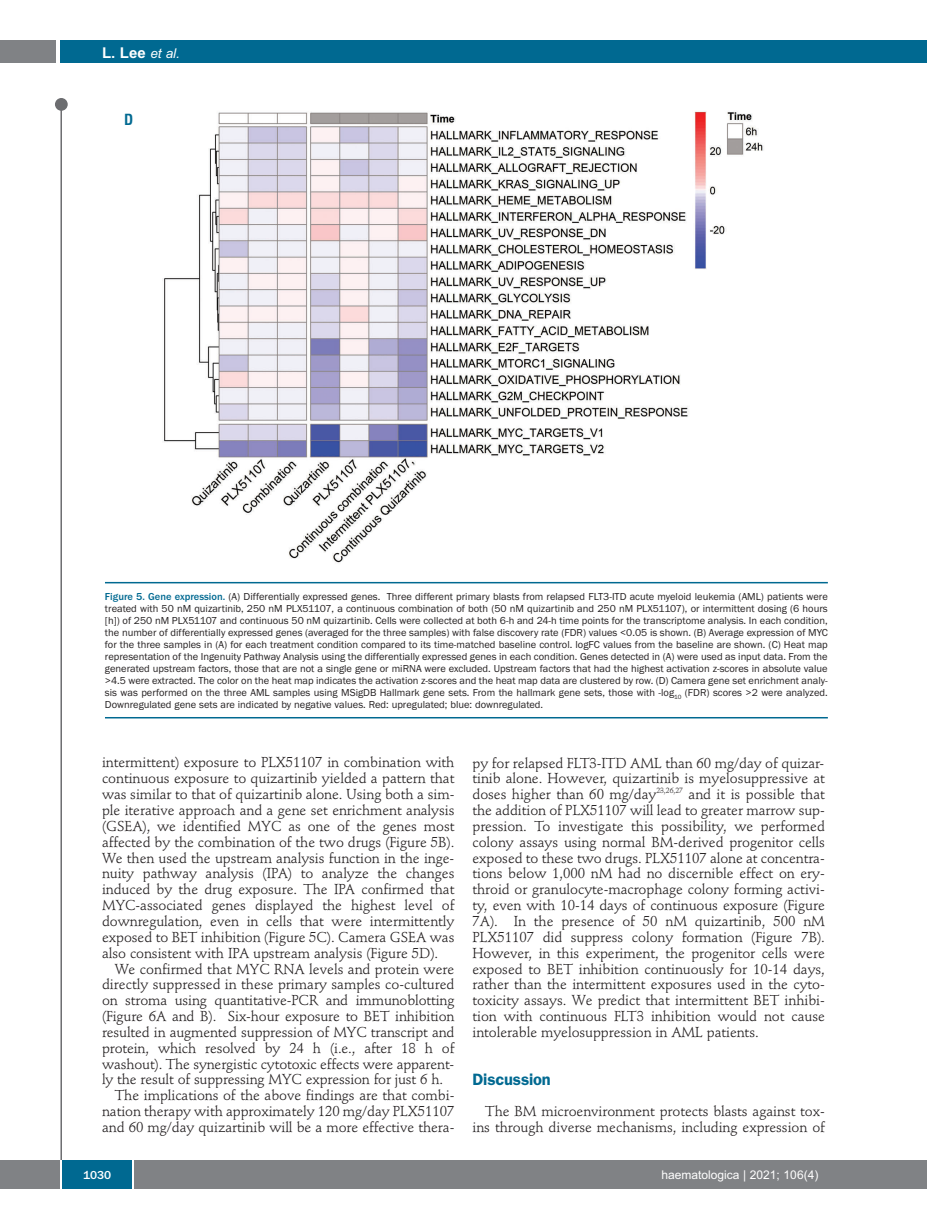
<style>
.page{position:relative;width:927px;height:1225px;background:#fff}
.page>*{position:absolute;margin:0;border:0;box-sizing:border-box;transform-origin:0 0}
.t1{font:600 16.5px "Franklin Gothic";letter-spacing:-.01em;color:#006991}
.t2{font:700 15px "Arial";color:#fff}
.t3{font:700 condensed 15px "Helvetica";color:#006991}
.t4{font:14.25px/15.9px "Stempel Schneidler";letter-spacing:-.005em;color:#231f20;text-align:justify}
.t5{font:12px "Arial";color:#fff}
.t6{font:500 12px "Franklin Gothic";color:#fff}
.t7{font:10.5px/12px "Franklin Gothic";color:#231f20;text-align:justify}
.s1{font-weight:400;font-style:italic;font-size:13.5px}
.s2{font-weight:500;color:#006991}
</style>
<div class="page">
<div style="left:911px;top:40px;width:16px;height:22px;background:#006991"></div>
<div style="left:910px;top:1160px;width:17px;height:28px;background:#808285"></div>
<div style="left:55px;top:98px;width:13px;height:13px;background:#6c6d70;border-radius:50%"></div>
<hr style="left:60px;top:101px;width:2px;height:1061px;background:#6c6d70">
<div style="left:60px;top:40px;width:852px;height:22px;background:#006991"></div>
<div style="left:0;top:40px;width:56px;height:22px;background:#808285"></div>
<div style="left:0;top:1160px;width:911px;height:28px;background:#808285"></div>
<div style="left:62px;top:1160px;width:71px;height:28px;background:#006991"></div>
<hr style="left:60px;top:1160px;width:2px;height:28px;background:#fff">
<svg style="left:133px;top:1160px;width:1px;height:28px"></svg>
<img style="left:162px;top:111px;width:602px;height:452px">
<hr style="left:105px;top:582px;width:723px;height:1px;background:#006991">
<hr style="left:105px;top:717px;width:723px;height:1px;background:#006991">
<p class="t2" style="left:102px;top:44px;width:79px">L. Lee <span class="s1">et al.</span></p>
<p class="t3" style="left:124px;top:111px;width:11px">D</p>
<p class="t7" style="left:105px;top:591px;width:724px"><span class="s2">Figure 5. Gene expression.</span> (A) Differentially expressed genes. Three different primary blasts from relapsed FLT3-ITD acute myeloid leukemia (AML) patients were treated with 50 nM quizartinib, 250 nM PLX51107, a continuous combination of both (50 nM quizartinib and 250 nM PLX51107), or intermittent dosing (6 hours [h]) of 250 nM PLX51107 and continuous 50 nM quizartinib. Cells were collected at both 6-h and 24-h time points for the transcriptome analysis. In each condition, the number of differentially expressed genes (averaged for the three samples) with false discovery rate (FDR) values &lt;0.05 is shown. (B) Average expression of MYC for the three samples in (A) for each treatment condition compared to its time-matched baseline control. logFC values from the baseline are shown. (C) Heat map representation of the Ingenuity Pathway Analysis using the differentially expressed genes in each condition. Genes detected in (A) were used as input data. From the generated upstream factors, those that are not a single gene or miRNA were excluded. Upstream factors that had the highest activation z-scores in absolute value &gt;4.5 were extracted. The color on the heat map indicates the activation z-scores and the heat map data are clustered by row. (D) Camera gene set enrichment analy&shy;sis was performed on the three AML samples using MSigDB Hallmark gene sets. From the hallmark gene sets, those with -log<sub>10</sub> (FDR) scores &gt;2 were analyzed.<br>Downregulated gene sets are indicated by negative values. Red: upregulated; blue: downregulated.</p>
<p class="t4" style="left:102px;top:756px;width:354px">intermittent) exposure to PLX51107 in combination with continuous exposure to quizartinib yielded a pattern that was similar to that of quizartinib alone. Using both a sim&shy;ple iterative approach and a gene set enrichment analysis (GSEA), we identified MYC as one of the genes most affected by the combination of the two drugs (Figure 5B).<br>We then used the upstream analysis function in the inge&shy;nuity pathway analysis (IPA) to analyze the changes induced by the drug exposure. The IPA confirmed that MYC-associated genes displayed the highest level of downregulation, even in cells that were intermittently exposed to BET inhibition (Figure 5C). Camera GSEA was also consistent with IPA upstream analysis (Figure 5D).</p>
<p class="t4" style="left:115px;top:962px;width:341px">We confirmed that MYC RNA levels and protein were</p>
<p class="t4" style="left:102px;top:978px;width:354px">directly suppressed in these primary samples co-cultured</p>
<p class="t4" style="left:102px;top:993px;width:354px">on stroma using quantitative-PCR and immunoblotting</p>
<p class="t4" style="left:102px;top:1009px;width:354px">(Figure 6A and B). Six-hour exposure to BET inhibition</p>
<p class="t4" style="left:102px;top:1025px;width:354px">resulted in augmented suppression of MYC transcript and</p>
<p class="t4" style="left:102px;top:1041px;width:354px">protein, which resolved by 24 h (i.e., after 18 h of</p>
<p class="t4" style="left:102px;top:1057px;width:354px">washout). The synergistic cytotoxic effects were apparent-</p>
<p class="t4" style="left:102px;top:1073px;width:343px">ly the result of suppressing MYC expression for just 6 h.</p>
<p class="t4" style="left:115px;top:1089px;width:341px">The implications of the above findings are that combi-</p>
<p class="t4" style="left:102px;top:1104px;width:354px">nation therapy with approximately 120 mg/day PLX51107</p>
<p class="t4" style="left:102px;top:1120px;width:354px">and 60 mg/day quizartinib will be a more effective thera-</p>
<p class="t4" style="left:472px;top:756px;width:354px">py for relapsed FLT3-ITD AML than 60 mg/day of quizar&shy;tinib alone. However, quizartinib is myelosuppressive at doses higher than 60 mg/day<sup>23,26,27</sup> and it is possible that the addition of PLX51107 will lead to greater marrow sup&shy;pression. To investigate this possibility, we performed colony assays using normal BM-derived progenitor cells exposed to these two drugs. PLX51107 alone at concentra&shy;tions below 1,000 nM had no discernible effect on ery&shy;throid or granulocyte-macrophage colony forming activi&shy;ty, even with 10-14 days of continuous exposure (Figure 7A). In the presence of 50 nM quizartinib, 500 nM PLX51107 did suppress colony formation (Figure 7B).<br>However, in this experiment, the progenitor cells were exposed to BET inhibition continuously for 10-14 days, rather than the intermittent exposures used in the cyto&shy;toxicity assays. We predict that intermittent BET inhibi&shy;tion with continuous FLT3 inhibition would not cause intolerable myelosuppression in AML patients.</p>
<p class="t1" style="left:472px;top:1073px;width:80px">Discussion</p>
<p class="t4" style="left:472px;top:1104px;width:354px;text-align:right">The BM microenvironment protects blasts against tox&shy;ins through diverse mechanisms, including expression of</p>
<p class="t6" style="left:83px;top:1167px;width:30px">1030</p>
<p class="t5" style="left:661px;top:1167px;width:158px">haematologica | 2021; 106(4)</p>
</div>
